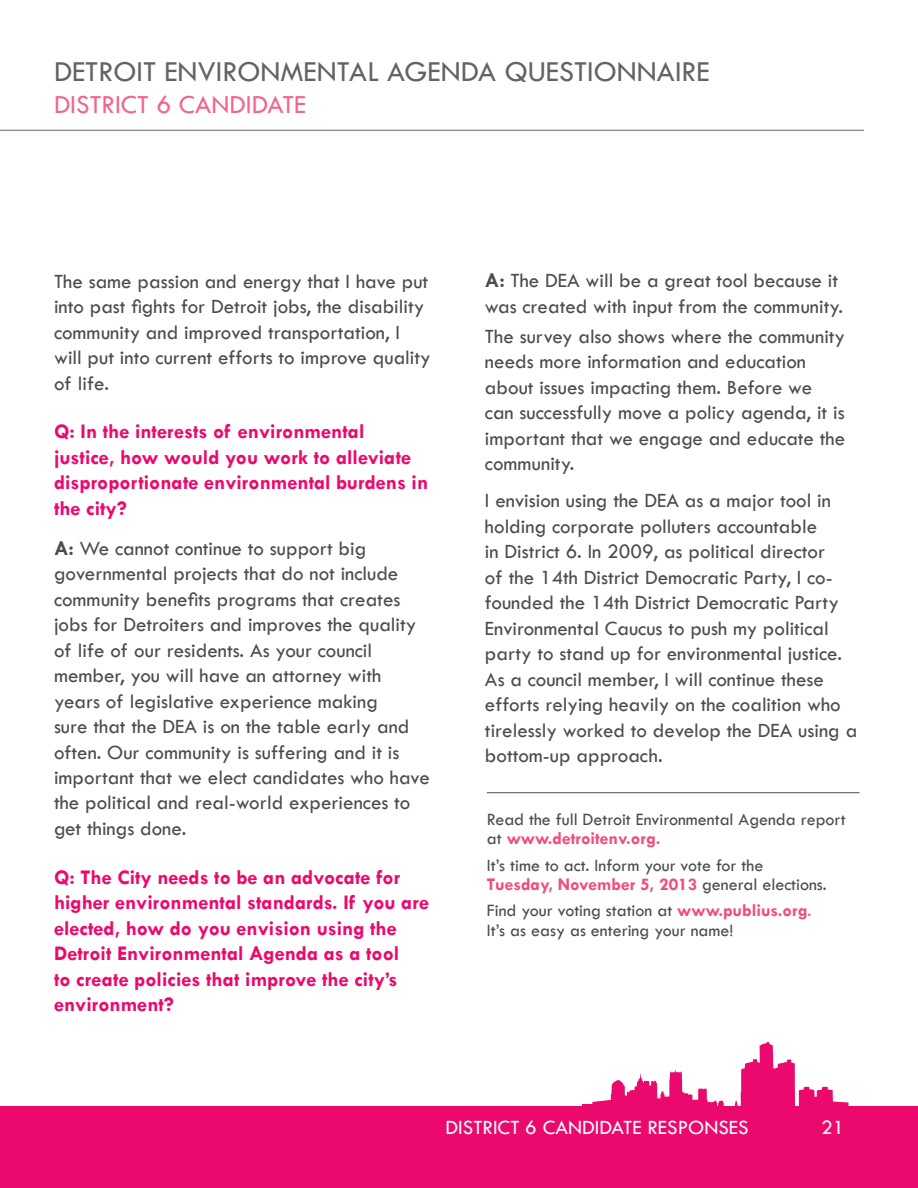
<style>
.page{position:relative;width:918px;height:1188px;background:#fff}
.page>*{position:absolute;margin:0;border:0;box-sizing:border-box;transform-origin:0 0}
.t1{font:30px "Tw Cen";color:#636366}
.t2{font:27px "Tw Cen";color:#f1668a}
.t3{font:21px/25.5px "Tw Cen";color:#4b4c4d}
.t4{font:700 21px/25.5px "Tw Cen";color:#ec096d}
.t5{font:21px "Tw Cen";color:#fff}
.t6{font:18px/19.5px "Tw Cen";color:#4b4c4d}
.s1{font-weight:700}
.s2{font-weight:700;color:#f04c7e}
.s3{color:#f04c7e}
</style>
<div class="page">
<svg style="left:592px;top:1042px;width:257px;height:64px"></svg>
<div style="left:582px;top:1105px;width:25px;height:8px;background:#ec096d"></div>
<div style="left:0;top:1106px;width:918px;height:82px;background:#ec096d"></div>
<hr style="left:0;top:130px;width:864px;height:1px;background:#939598">
<hr style="left:487px;top:792px;width:373px;height:1px;background:#4b4c4d">
<h1 class="t1" style="left:54px;top:53px;width:33px">Detroit</h1>
<h1 class="t1" style="left:165px;top:53px;width:31px">Environmental</h1>
<h1 class="t1" style="left:387px;top:53px;width:37px">Agenda</h1>
<h1 class="t1" style="left:505px;top:53px;width:57px">questionnaire</h1>
<p class="t2" style="left:54px;top:88px;width:251px">DISTRICT 6 CANDIDATE</p>
<p class="t3" style="left:54px;top:268px;width:378px">The same passion and energy that I have put into past fights for Detroit jobs, the disability community and improved transportation, I will put into current efforts to improve quality of life.</p>
<p class="t4" style="left:54px;top:418px;width:376px">Q: In the interests of environmental justice, how would you work to alleviate disproportionate environmental burdens in the city?</p>
<p class="t3" style="left:54px;top:535px;width:377px"><span class="s1">A:</span> We cannot continue to support big governmental projects that do not include community benefits programs that creates jobs for Detroiters and improves the quality of life of our residents. As your council member, you will have an attorney with years of legislative experience making<br>sure that the DEA is on the table early and often. Our community is suffering and it is important that we elect candidates who have the political and real-world experiences to get things done.</p>
<p class="t4" style="left:54px;top:864px;width:377px">Q: The City needs to be an advocate for higher environmental standards. If you are elected, how do you envision using the Detroit Environmental Agenda as a tool<br>to create policies that improve the city’s environment?</p>
<p class="t3" style="left:485px;top:268px;width:360px"><span class="s1">A:</span> The DEA will be a great tool because it was created with input from the community.</p>
<p class="t3" style="left:485px;top:324px;width:362px">The survey also shows where the community needs more information and education about issues impacting them. Before we can successfully move a policy agenda, it is important that we engage and educate the community.</p>
<p class="t3" style="left:485px;top:488px;width:374px">I envision using the DEA as a major tool in holding corporate polluters accountable<br>in District 6. In 2009, as political director<br>of the 14th District Democratic Party, I co&shy;founded the 14th District Democratic Party Environmental Caucus to push my political party to stand up for environmental justice.<br>As a council member, I will continue these efforts relying heavily on the coalition who tirelessly worked to develop the DEA using a bottom-up approach.</p>
<p class="t6" style="left:487px;top:809px;width:360px">Read the full Detroit Environmental Agenda report at <span class="s2">www.detroitenv.org.</span></p>
<p class="t6" style="left:487px;top:855px;width:341px">It’s time to act. Inform your vote for the<br><span class="s2">Tuesday, November 5, 2013</span> general elections.</p>
<p class="t6" style="left:487px;top:901px;width:326px">Find your voting station at <span class="s2">www.publius.org</span><span class="s3">.<br></span>It’s as easy as entering your name!</p>
<p class="t5" style="left:446px;top:1115px;width:304px">DISTRICT 6 CANDIDATE RESPONSES</p>
<p class="t5" style="left:821px;top:1115px;width:25px">21</p>
</div>
